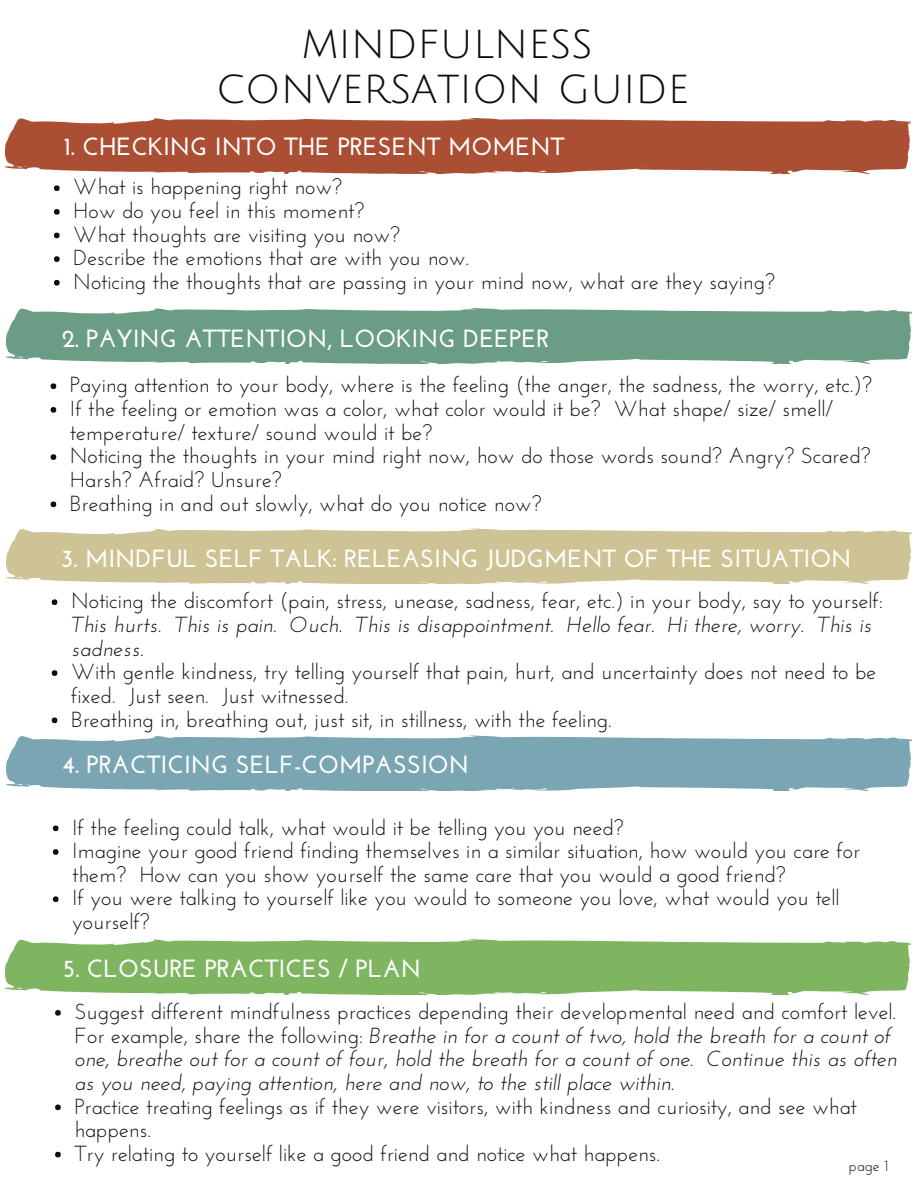
<style>
.page{position:relative;width:918px;height:1188px;background:#fff}
.page>*{position:absolute;margin:0;border:0;box-sizing:border-box;transform-origin:0 0}
.t1{font:43.65px/45px "Julius Sans One";color:#0d0d0d;text-align:center}
.t2{font:700 24.9px "Josefin Sans";color:#fff}
.t3{font:21.75px/23.7px "Josefin Sans";color:#0d0d0d}
.t4{font:italic 21.75px/23.7px "Josefin Sans";color:#0d0d0d}
.t5{font:15.6px "Josefin Sans";color:#0d0d0d}
.s1{font-style:normal}
</style>
<div class="page">
<svg style="left:6px;top:118px;width:904px;height:55px;background:#b15c43"></svg>
<svg style="left:6px;top:166px;width:23px;height:4px"></svg>
<svg style="left:253px;top:120px;width:12px;height:1px"></svg>
<svg style="left:453px;top:119px;width:9px;height:2px"></svg>
<svg style="left:202px;top:172px;width:47px;height:1px"></svg>
<svg style="left:7px;top:529px;width:904px;height:55px;background:#d1c79c"></svg>
<svg style="left:7px;top:577px;width:23px;height:3px"></svg>
<svg style="left:254px;top:531px;width:12px;height:1px"></svg>
<svg style="left:454px;top:530px;width:10px;height:2px"></svg>
<svg style="left:203px;top:583px;width:47px;height:1px"></svg>
<svg style="left:153px;top:582px;width:6px;height:2px"></svg>
<svg style="left:52px;top:599px;width:5px;height:6px"></svg>
<svg style="left:52px;top:670px;width:5px;height:6px"></svg>
<svg style="left:52px;top:718px;width:5px;height:5px"></svg>
<svg style="left:7px;top:736px;width:904px;height:55px;background:#84acb8"></svg>
<svg style="left:7px;top:784px;width:23px;height:3px"></svg>
<svg style="left:254px;top:738px;width:12px;height:1px"></svg>
<svg style="left:454px;top:737px;width:10px;height:2px"></svg>
<svg style="left:203px;top:790px;width:47px;height:1px"></svg>
<svg style="left:153px;top:789px;width:6px;height:2px"></svg>
<svg style="left:53px;top:826px;width:5px;height:5px"></svg>
<svg style="left:53px;top:849px;width:5px;height:6px"></svg>
<svg style="left:53px;top:896px;width:5px;height:6px"></svg>
<svg style="left:54px;top:185px;width:6px;height:6px"></svg>
<svg style="left:54px;top:209px;width:6px;height:6px"></svg>
<svg style="left:54px;top:233px;width:6px;height:5px"></svg>
<svg style="left:54px;top:256px;width:6px;height:6px"></svg>
<svg style="left:54px;top:280px;width:6px;height:6px"></svg>
<svg style="left:7px;top:308px;width:904px;height:55px;background:#75a38f"></svg>
<svg style="left:7px;top:356px;width:23px;height:4px"></svg>
<svg style="left:254px;top:310px;width:12px;height:1px"></svg>
<svg style="left:55px;top:1010px;width:6px;height:6px"></svg>
<svg style="left:55px;top:1105px;width:6px;height:5px"></svg>
<svg style="left:55px;top:1152px;width:6px;height:5px"></svg>
<svg style="left:6px;top:939px;width:904px;height:55px;background:#89ba6c"></svg>
<svg style="left:6px;top:987px;width:23px;height:4px"></svg>
<svg style="left:253px;top:941px;width:12px;height:1px"></svg>
<svg style="left:453px;top:941px;width:9px;height:2px"></svg>
<svg style="left:51px;top:383px;width:5px;height:6px"></svg>
<svg style="left:51px;top:407px;width:5px;height:6px"></svg>
<svg style="left:51px;top:454px;width:5px;height:6px"></svg>
<svg style="left:51px;top:502px;width:5px;height:5px"></svg>
<h1 class="t1" style="left:216px;top:22px;width:475px">MINDFULNESS<br>CONVERSATION GUIDE</h1>
<p class="t2" style="left:64px;top:137px;width:502px">1. CHECKING INTO THE PRESENT MOMENT</p>
<p class="t3" style="left:73px;top:177px;width:703px">What is happening right now?<br>How do you feel in this moment?<br>What thoughts are visiting you now?<br>Describe the emotions that are with you now.<br>Noticing the thoughts that are passing in your mind now, what are they saying?</p>
<p class="t2" style="left:62px;top:328px;width:489px">2. PAYING ATTENTION, LOOKING DEEPER</p>
<p class="t3" style="left:70px;top:375px;width:804px">Paying attention to your body, where is the feeling (the anger, the sadness, the worry, etc.)?<br>If the feeling or emotion was a color, what color would it be? What shape/ size/ smell/ temperature/ texture/ sound would it be?<br>Noticing the thoughts in your mind right now, how do those words sound? Angry? Scared?<br>Harsh? Afraid? Unsure?<br>Breathing in and out slowly, what do you notice now?</p>
<p class="t2" style="left:61px;top:549px;width:792px">3. MINDFUL SELF TALK: RELEASING JUDGMENT OF THE SITUATION</p>
<p class="t3" style="left:71px;top:591px;width:813px">Noticing the discomfort (pain, stress, unease, sadness, fear, etc.) in your body, say to yourself:</p>
<p class="t4" style="left:71px;top:615px;width:802px">This hurts. This is pain. Ouch. This is disappointment. Hello fear. Hi there, worry. This is sadness.</p>
<p class="t3" style="left:71px;top:662px;width:807px">With gentle kindness, try telling yourself that pain, hurt, and uncertainty does not need to be fixed. Just seen. Just witnessed.<br>Breathing in, breathing out, just sit, in stillness, with the feeling.</p>
<p class="t2" style="left:62px;top:754px;width:409px">4. PRACTICING SELF-COMPASSION</p>
<p class="t3" style="left:72px;top:817px;width:790px">If the feeling could talk, what would it be telling you you need?<br>Imagine your good friend finding themselves in a similar situation, how would you care for them? How can you show yourself the same care that you would a good friend?<br>If you were talking to yourself like you would to someone you love, what would you tell yourself?</p>
<p class="t2" style="left:62px;top:958px;width:361px">5. CLOSURE PRACTICES / PLAN</p>
<p class="t4" style="left:74px;top:1002px;width:824px"><span class="s1">Suggest different mindfulness practices depending their developmental need and comfort level.<br>For example, share the following:</span> Breathe in for a count of two, hold the breath for a count of one, breathe out for a count of four, hold the breath for a count of one. Continue this as often as you need, paying attention, here and now, to the still place within.</p>
<p class="t3" style="left:74px;top:1096px;width:784px">Practice treating feelings as if they were visitors, with kindness and curiosity, and see what happens.<br>Try relating to yourself like a good friend and notice what happens.</p>
<p class="t5" style="left:849px;top:1159px;width:41px">page 1</p>
</div>
